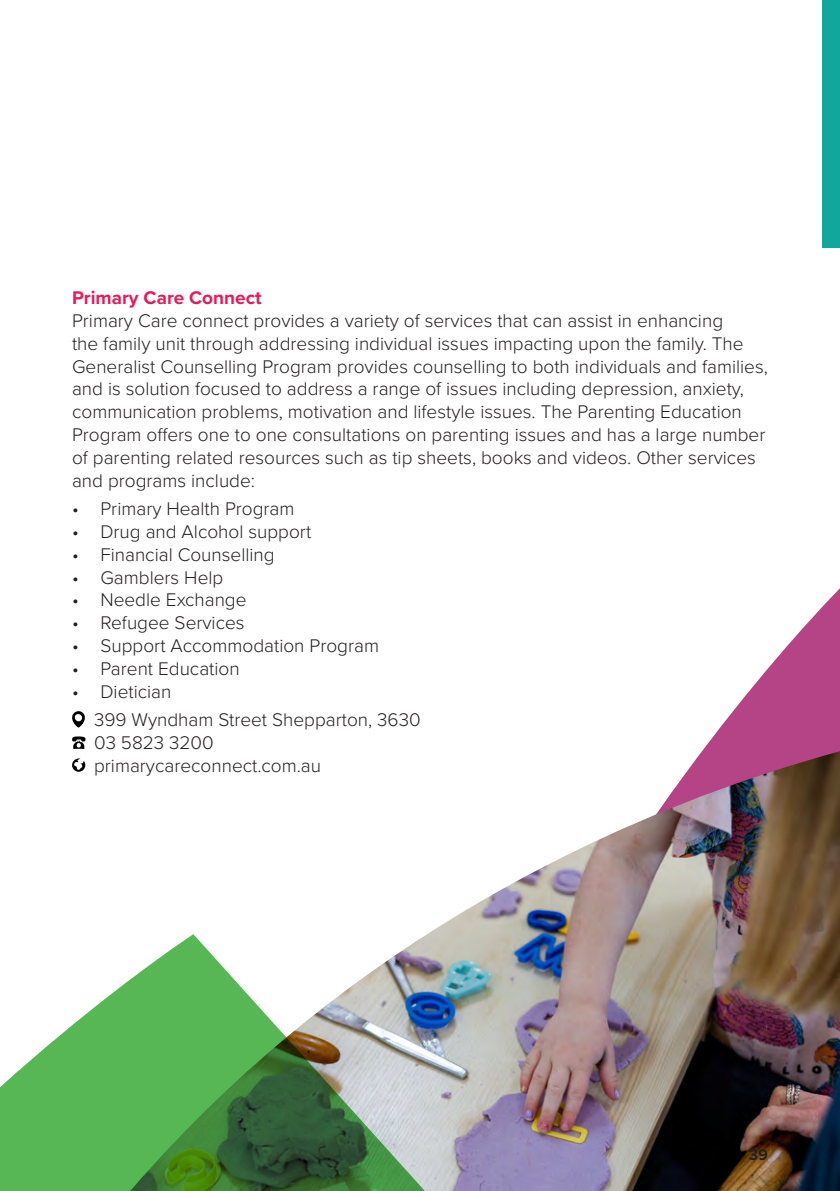
<style>
.page{position:relative;width:840px;height:1191px;background:#fff}
.page>*{position:absolute;margin:0;border:0;box-sizing:border-box;transform-origin:0 0}
.t1{font:300 19px/22.8px "Proxima Nova";color:#231f20}
.t2{font:700 19px "Proxima Nova";color:#e31c5c}
.t3{font:700 16px "Proxima Nova";color:#231f20}
</style>
<div class="page">
<div style="left:822px;top:0;width:17px;height:248px;background:#12a79d"></div>
<svg style="left:72px;top:711px;width:13px;height:16px"></svg>
<svg style="left:72px;top:736px;width:14px;height:13px"></svg>
<svg style="left:72px;top:758px;width:13px;height:13px"></svg>
<svg style="left:702px;top:589px;width:137px;height:162px;fill:#b44485"></svg>
<img style="left:428px;top:751px;width:411px;height:440px">
<img style="left:0;top:934px;width:549px;height:257px">
<p class="t2" style="left:72px;top:284px;width:191px">Primary Care Connect</p>
<p class="t1" style="left:72px;top:308px;width:697px">Primary Care connect provides a variety of services that can assist in enhancing<br>the family unit through addressing individual issues impacting upon the family. The Generalist Counselling Program provides counselling to both individuals and families, and is solution focused to address a range of issues including depression, anxiety, communication problems, motivation and lifestyle issues. The Parenting Education Program offers one to one consultations on parenting issues and has a large number of parenting related resources such as tip sheets, books and videos. Other services and programs include:</p>
<p class="t1" style="left:72px;top:496px;width:224px">• Primary Health Program</p>
<p class="t1" style="left:72px;top:519px;width:240px">• Drug and Alcohol support</p>
<p class="t1" style="left:72px;top:542px;width:204px">• Financial Counselling</p>
<p class="t1" style="left:72px;top:565px;width:153px">• Gamblers Help</p>
<p class="t1" style="left:72px;top:587px;width:176px">• Needle Exchange</p>
<p class="t1" style="left:72px;top:610px;width:174px">• Refugee Services</p>
<p class="t1" style="left:72px;top:633px;width:308px">• Support Accommodation Program</p>
<p class="t1" style="left:72px;top:656px;width:169px">• Parent Education</p>
<p class="t1" style="left:94px;top:676px;width:328px;line-height:28.4px;text-indent:-22px">• Dietician<br>399 Wyndham Street Shepparton, 3630</p>
<p class="t1" style="left:94px;top:730px;width:228px">03 5823 3200 primarycareconnect.com.au</p>
<p class="t3" style="left:748px;top:1142px;width:21px">39</p>
</div>
